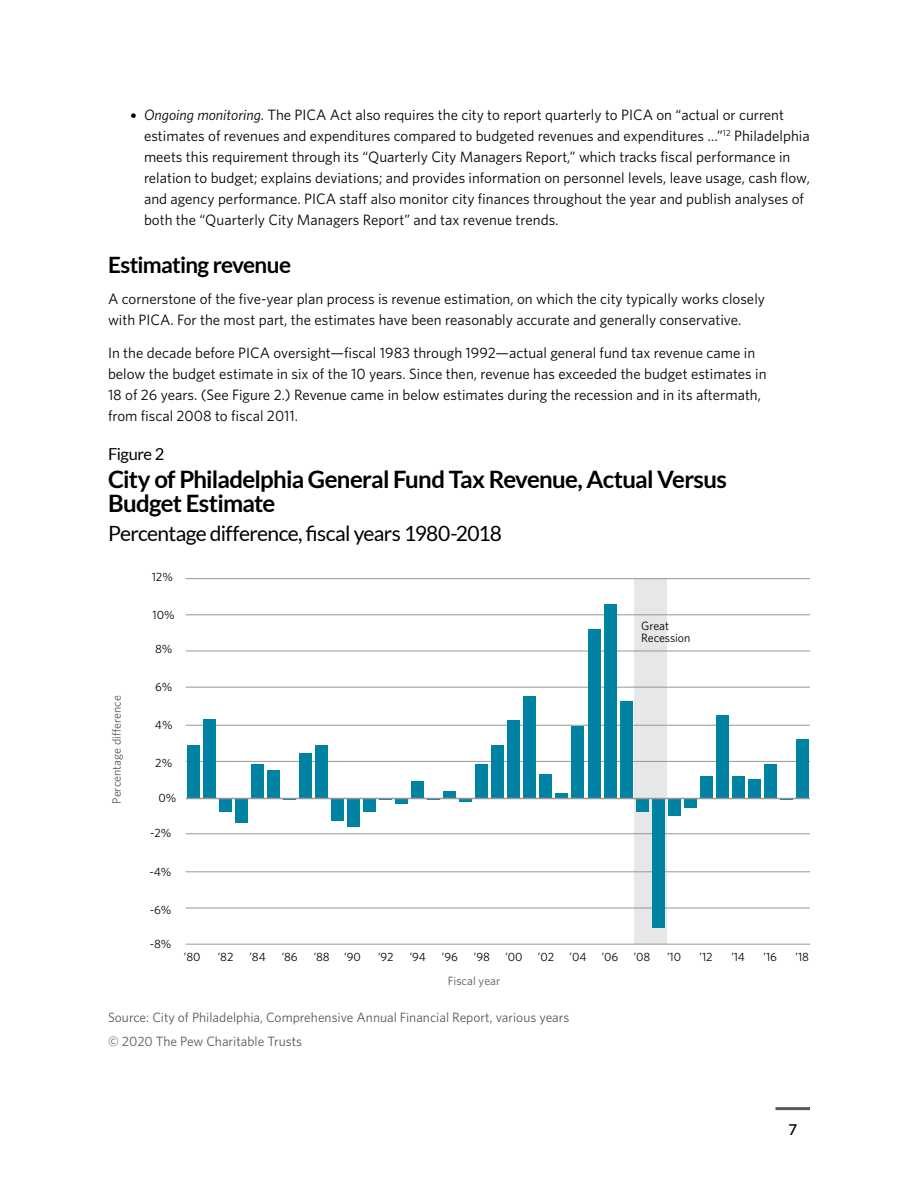
<style>
.page{position:relative;width:918px;height:1188px;background:#fff}
.page>*{position:absolute;margin:0;border:0;box-sizing:border-box;transform-origin:0 0}
.t1{font:700 24px/24px "Lato";letter-spacing:-.03em;color:#000}
.t2{font:700 22.5px "Lato";letter-spacing:-.035em;color:#000}
.t3{font:21px "Lato";letter-spacing:-.03em;color:#000}
.t4{font:16.5px "Lato";letter-spacing:-.03em;color:#000}
.t5{font:15px/21px "Whitney";color:#000}
.t6{font:600 15px "Lato";color:#000}
.t7{font:13.5px/24px "Whitney";color:#58595b}
.t8{font:12px/12px "Whitney";letter-spacing:-.01em;color:#000}
.t9{font:12px "Whitney";color:#58595b}
.s1{font-family:"Museo Sans 500"}
.s2{font-style:italic}
</style>
<div class="page">
<hr style="left:776px;top:1107px;width:34px;height:3px;background:#58595b">
<div style="left:634px;top:578px;width:32px;height:366px;background:#e6e7e8"></div>
<hr style="left:186px;top:944px;width:624px;height:1px;background:#979797">
<hr style="left:186px;top:908px;width:624px;height:1px;background:#979797">
<hr style="left:186px;top:872px;width:624px;height:1px;background:#979797">
<hr style="left:186px;top:833px;width:624px;height:1px;background:#979797">
<hr style="left:186px;top:761px;width:624px;height:1px;background:#979797">
<hr style="left:186px;top:725px;width:624px;height:1px;background:#979797">
<hr style="left:186px;top:687px;width:624px;height:1px;background:#979797">
<hr style="left:186px;top:651px;width:624px;height:1px;background:#979797">
<hr style="left:186px;top:615px;width:624px;height:1px;background:#979797">
<hr style="left:186px;top:578px;width:624px;height:1px;background:#979797">
<svg style="left:427px;top:799px;width:13px;height:1px"></svg>
<div style="left:604px;top:604px;width:13px;height:195px;background:#0082a2"></div>
<div style="left:796px;top:740px;width:13px;height:59px;background:#0082a2"></div>
<svg style="left:780px;top:799px;width:13px;height:1px"></svg>
<div style="left:764px;top:764px;width:13px;height:35px;background:#0082a2"></div>
<div style="left:748px;top:779px;width:13px;height:20px;background:#0082a2"></div>
<div style="left:732px;top:776px;width:13px;height:23px;background:#0082a2"></div>
<div style="left:716px;top:715px;width:13px;height:84px;background:#0082a2"></div>
<div style="left:700px;top:776px;width:13px;height:23px;background:#0082a2"></div>
<div style="left:684px;top:799px;width:13px;height:9px;background:#0082a2"></div>
<div style="left:668px;top:799px;width:13px;height:17px;background:#0082a2"></div>
<div style="left:652px;top:799px;width:13px;height:129px;background:#0082a2"></div>
<div style="left:636px;top:799px;width:13px;height:13px;background:#0082a2"></div>
<div style="left:620px;top:701px;width:13px;height:98px;background:#0082a2"></div>
<div style="left:588px;top:629px;width:12px;height:170px;background:#0082a2"></div>
<div style="left:572px;top:726px;width:12px;height:73px;background:#0082a2"></div>
<svg style="left:555px;top:793px;width:13px;height:5px"></svg>
<div style="left:539px;top:774px;width:13px;height:25px;background:#0082a2"></div>
<div style="left:523px;top:696px;width:13px;height:103px;background:#0082a2"></div>
<div style="left:507px;top:720px;width:13px;height:79px;background:#0082a2"></div>
<div style="left:491px;top:745px;width:13px;height:54px;background:#0082a2"></div>
<div style="left:475px;top:764px;width:13px;height:35px;background:#0082a2"></div>
<svg style="left:459px;top:799px;width:13px;height:3px"></svg>
<svg style="left:443px;top:791px;width:13px;height:7px"></svg>
<div style="left:411px;top:781px;width:13px;height:18px;background:#0082a2"></div>
<div style="left:395px;top:799px;width:13px;height:5px;background:#0082a2"></div>
<svg style="left:379px;top:799px;width:13px;height:1px"></svg>
<div style="left:363px;top:799px;width:13px;height:13px;background:#0082a2"></div>
<div style="left:347px;top:799px;width:13px;height:28px;background:#0082a2"></div>
<div style="left:331px;top:799px;width:13px;height:22px;background:#0082a2"></div>
<div style="left:315px;top:745px;width:13px;height:54px;background:#0082a2"></div>
<div style="left:299px;top:753px;width:13px;height:46px;background:#0082a2"></div>
<svg style="left:283px;top:799px;width:13px;height:1px"></svg>
<div style="left:267px;top:770px;width:13px;height:29px;background:#0082a2"></div>
<div style="left:251px;top:764px;width:13px;height:35px;background:#0082a2"></div>
<div style="left:235px;top:799px;width:13px;height:24px;background:#0082a2"></div>
<div style="left:219px;top:799px;width:13px;height:13px;background:#0082a2"></div>
<div style="left:203px;top:719px;width:13px;height:80px;background:#0082a2"></div>
<div style="left:187px;top:745px;width:13px;height:54px;background:#0082a2"></div>
<hr style="left:186px;top:798px;width:624px;height:1px;background:#979797">
<p class="t5" style="left:144px;top:104px;width:667px;text-indent:-14px"><span class="s1">•</span> <span class="s2">Ongoing monitoring.</span> The PICA Act also requires the city to report quarterly to PICA on “actual or current estimates of revenues and expenditures compared to budgeted revenues and expenditures …”<sup>12</sup> Philadelphia meets this requirement through its “Quarterly City Managers Report,” which tracks fiscal performance in relation to budget; explains deviations; and provides information on personnel levels, leave usage, cash flow, and agency performance. PICA staff also monitor city finances throughout the year and publish analyses of both the “Quarterly City Managers Report” and tax revenue trends.</p>
<h2 class="t2" style="left:108px;top:252px;width:185px">Estimating revenue</h2>
<p class="t5" style="left:108px;top:288px;width:659px">A cornerstone of the five-year plan process is revenue estimation, on which the city typically works closely with PICA. For the most part, the estimates have been reasonably accurate and generally conservative.</p>
<p class="t5" style="left:108px;top:342px;width:660px">In the decade before PICA oversight—fiscal 1983 through 1992—actual general fund tax revenue came in below the budget estimate in six of the 10 years. Since then, revenue has exceeded the budget estimates in 18 of 26 years. (See Figure 2.) Revenue came in below estimates during the recession and in its aftermath, from fiscal 2008 to fiscal 2011.</p>
<p class="t4" style="left:108px;top:445px;width:58px">Figure 2</p>
<h1 class="t1" style="left:108px;top:467px;width:621px">City of Philadelphia General Fund Tax Revenue, Actual Versus<br>Budget Estimate</h1>
<h3 class="t3" style="left:108px;top:521px;width:396px">Percentage difference, fiscal years 1980-2018</h3>
<p class="t9" style="left:109px;top:804px;width:110px;rotate:-90deg">Percentage di erence</p>
<p class="t8" style="left:152px;top:570px;width:23px">12%</p>
<p class="t8" style="left:153px;top:609px;width:24px">10%</p>
<p class="t8" style="left:155px;top:643px;width:19px">8%</p>
<p class="t8" style="left:155px;top:681px;width:19px">6%</p>
<p class="t8" style="left:155px;top:718px;width:19px">4%</p>
<p class="t8" style="left:155px;top:756px;width:18px">2%</p>
<p class="t8" style="left:159px;top:792px;width:19px">0%</p>
<p class="t8" style="left:150px;top:827px;width:23px">-2%</p>
<p class="t8" style="left:641px;top:619px;width:51px">Great<br>Recession</p>
<p class="t8" style="left:149px;top:865px;width:24px">-4%</p>
<p class="t8" style="left:150px;top:903px;width:23px">-6%</p>
<p class="t8" style="left:150px;top:938px;width:23px">-8%</p>
<p class="t8" style="left:184px;top:951px;width:18px">’80</p>
<p class="t8" style="left:218px;top:951px;width:17px">’82</p>
<p class="t8" style="left:249px;top:951px;width:18px">’84</p>
<p class="t8" style="left:282px;top:951px;width:18px">’86</p>
<p class="t8" style="left:314px;top:951px;width:49px">’88 ’90</p>
<p class="t8" style="left:378px;top:951px;width:17px">’92</p>
<p class="t8" style="left:410px;top:951px;width:18px">’94</p>
<p class="t8" style="left:442px;top:951px;width:18px">’96</p>
<p class="t8" style="left:474px;top:951px;width:18px">’98</p>
<p class="t8" style="left:505px;top:951px;width:19px">’00</p>
<p class="t8" style="left:538px;top:951px;width:18px">’02</p>
<p class="t8" style="left:570px;top:951px;width:18px">’04</p>
<p class="t8" style="left:602px;top:951px;width:18px">’06</p>
<p class="t8" style="left:634px;top:951px;width:18px">’08</p>
<p class="t8" style="left:667px;top:951px;width:16px">’10</p>
<p class="t8" style="left:700px;top:951px;width:15px">’12</p>
<p class="t8" style="left:731px;top:951px;width:15px">’14</p>
<p class="t8" style="left:764px;top:951px;width:15px">’16</p>
<p class="t8" style="left:796px;top:951px;width:15px">’18</p>
<p class="t9" style="left:448px;top:973px;width:54px">Fiscal year</p>
<p class="t7" style="left:108px;top:1005px;width:463px">Source: City of Philadelphia, Comprehensive Annual Financial Report, various years © 2020 The Pew Charitable Trusts</p>
<p class="t6" style="left:788px;top:1119px;width:10px">7</p>
</div>
